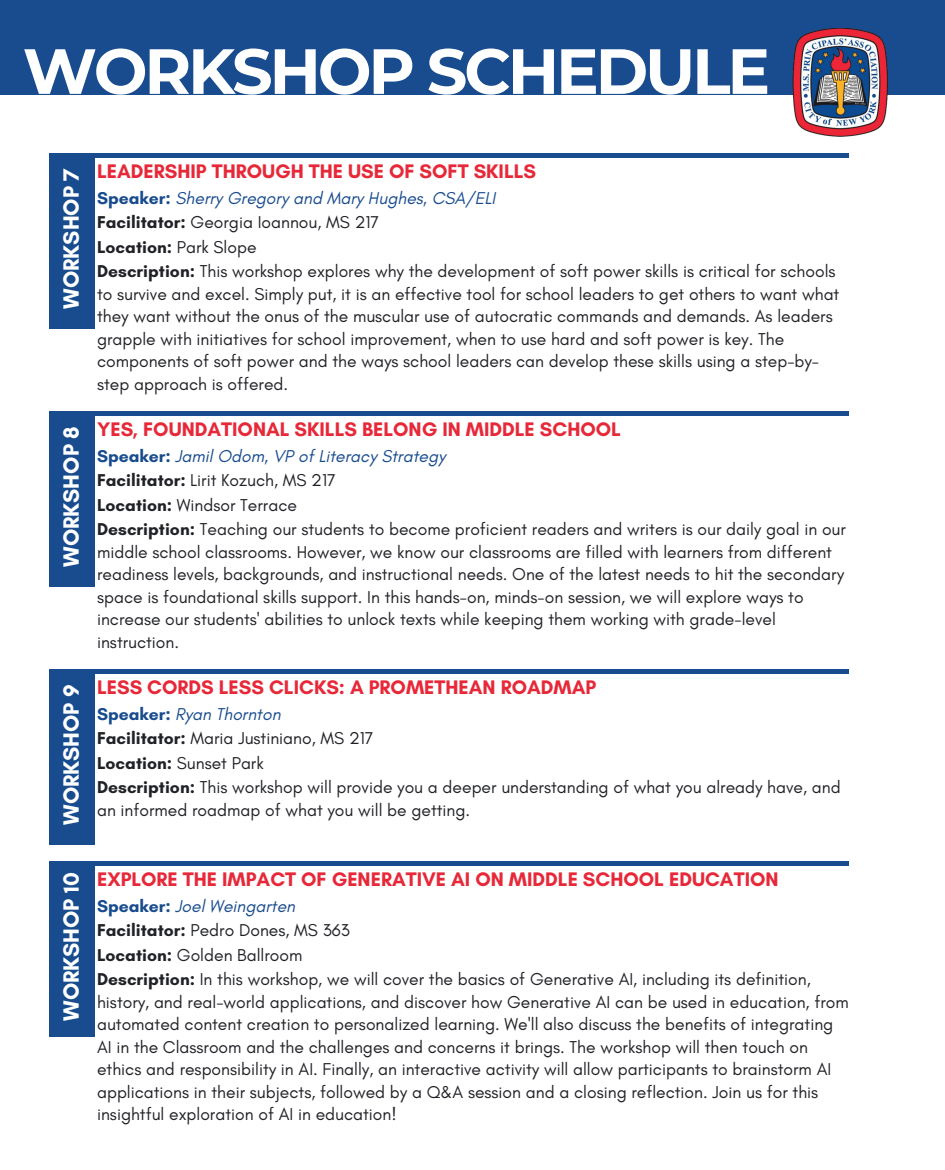
<style>
.page{position:relative;width:945px;height:1170px;background:#fff}
.page>*{position:absolute;margin:0;border:0;box-sizing:border-box;transform-origin:0 0}
.t1{font:700 63.75px "Montserrat";letter-spacing:-.05em;color:#fff}
.t2{font:700 22.5px "Glacial Indifference";color:#fff}
.t3{font:700 20px "Glacial Indifference";color:#e72838}
.t4{font:17.5px/22.5px "Glacial Indifference";color:#212227}
.t5{font:italic 17.5px "Glacial Indifference";color:#194c8e}
.t6{font:700 17.5px "Glacial Indifference";color:#212227}
.s1{font-weight:700;font-style:normal}
.s2{font-weight:700}
.s3{font-weight:400}
</style>
<div class="page">
<div style="left:93px;top:153px;width:756px;height:5px;background:#194c8e"></div>
<div style="left:0;top:0;width:945px;height:95px;background:#194c8e"></div>
<img style="left:792px;top:29px;width:96px;height:107px">
<div style="left:49px;top:153px;width:45px;height:175px;background:#194c8e"></div>
<div style="left:93px;top:411px;width:756px;height:5px;background:#194c8e"></div>
<div style="left:49px;top:411px;width:45px;height:175px;background:#194c8e"></div>
<div style="left:93px;top:669px;width:756px;height:5px;background:#194c8e"></div>
<div style="left:49px;top:669px;width:45px;height:175px;background:#194c8e"></div>
<div style="left:93px;top:861px;width:756px;height:5px;background:#194c8e"></div>
<div style="left:49px;top:861px;width:45px;height:175px;background:#194c8e"></div>
<h1 class="t1" style="left:23px;top:32px;width:749px">WORKSHOP SCHEDULE</h1>
<p class="t2" style="left:58px;top:309px;width:142px;rotate:-90deg">WORKSHOP 7</p>
<p class="t2" style="left:58px;top:567px;width:142px;rotate:-90deg">WORKSHOP 8</p>
<p class="t2" style="left:58px;top:825px;width:142px;rotate:-90deg">WORKSHOP 9</p>
<p class="t3" style="left:97px;top:159px;width:441px">LEADERSHIP THROUGH THE USE OF SOFT SKILLS</p>
<p class="t5" style="left:97px;top:187px;width:400px"><span class="s1">Speaker:</span> Sherry Gregory and Mary Hughes, CSA/ELI</p>
<h3 class="t4" style="left:97px;top:211px;width:284px"><span class="s2">Facilitator:</span> Georgia Ioannou, MS 217</h3>
<p class="t4" style="left:97px;top:260px;width:744px"><span class="s2">Description:</span> This workshop explores why the development of soft power skills is critical for schools to survive and excel. Simply put, it is an effective tool for school leaders to get others to want what they want without the onus of the muscular use of autocratic commands and demands. As leaders grapple with initiatives for school improvement, when to use hard and soft power is key. The components of soft power and the ways school leaders can develop these skills using a step-by&shy;step approach is offered.</p>
<p class="t6" style="left:97px;top:236px;width:161px">Location: <span class="s3">Park Slope</span></p>
<p class="t3" style="left:97px;top:417px;width:525px">YES, FOUNDATIONAL SKILLS BELONG IN MIDDLE SCHOOL</p>
<p class="t5" style="left:97px;top:445px;width:350px"><span class="s1">Speaker:</span> Jamil Odom, VP of Literacy Strategy</p>
<h3 class="t4" style="left:97px;top:469px;width:240px"><span class="s2">Facilitator:</span> Lirit Kozuch, MS 217</h3>
<p class="t4" style="left:97px;top:518px;width:750px"><span class="s2">Description:</span> Teaching our students to become proficient readers and writers is our daily goal in our middle school classrooms. However, we know our classrooms are filled with learners from different readiness levels, backgrounds, and instructional needs. One of the latest needs to hit the secondary space is foundational skills support. In this hands-on, minds-on session, we will explore ways to increase our students' abilities to unlock texts while keeping them working with grade-level instruction.</p>
<h2 class="t4" style="left:97px;top:493px;width:201px"><span class="s2">Location:</span> Windsor Terrace</h2>
<p class="t3" style="left:97px;top:675px;width:501px">LESS CORDS LESS CLICKS: A PROMETHEAN ROADMAP</p>
<p class="t5" style="left:97px;top:703px;width:185px"><span class="s1">Speaker:</span> Ryan Thornton</p>
<h3 class="t4" style="left:97px;top:727px;width:278px"><span class="s2">Facilitator:</span> Maria Justiniano, MS 217</h3>
<p class="t4" style="left:97px;top:776px;width:745px"><span class="s2">Description:</span> This workshop will provide you a deeper understanding of what you already have, and an informed roadmap of what you will be getting.</p>
<h2 class="t4" style="left:97px;top:751px;width:168px"><span class="s2">Location:</span> Sunset Park</h2>
<p class="t2" style="left:58px;top:1021px;width:150px;rotate:-90deg">WORKSHOP 10</p>
<p class="t3" style="left:97px;top:867px;width:683px">EXPLORE THE IMPACT OF GENERATIVE AI ON MIDDLE SCHOOL EDUCATION</p>
<p class="t5" style="left:97px;top:895px;width:200px"><span class="s1">Speaker:</span> Joel Weingarten</p>
<h3 class="t4" style="left:97px;top:919px;width:254px"><span class="s2">Facilitator:</span> Pedro Dones, MS 363</h3>
<p class="t4" style="left:97px;top:968px;width:753px"><span class="s2">Description:</span> In this workshop, we will cover the basics of Generative AI, including its definition, history, and real-world applications, and discover how Generative AI can be used in education, from automated content creation to personalized learning. We'll also discuss the benefits of integrating AI in the Classroom and the challenges and concerns it brings. The workshop will then touch on ethics and responsibility in AI. Finally, an interactive activity will allow participants to brainstorm AI applications in their subjects, followed by a Q&amp;A session and a closing reflection. Join us for this insightful exploration of AI in education!</p>
<h2 class="t4" style="left:97px;top:943px;width:207px"><span class="s2">Location:</span> Golden Ballroom</h2>
</div>
